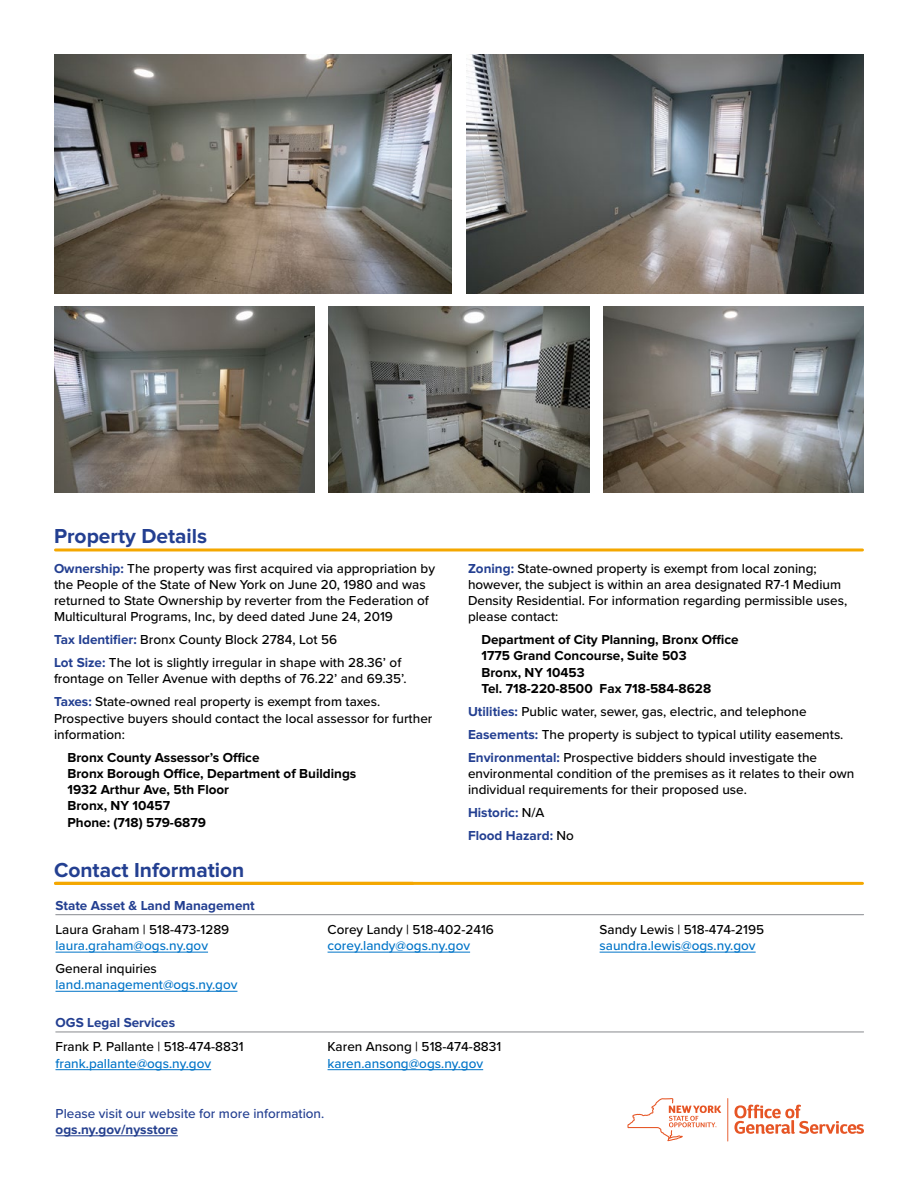
<style>
.page{position:relative;width:918px;height:1188px;background:#fff}
.page>*{position:absolute;margin:0;border:0;box-sizing:border-box;transform-origin:0 0}
.t1{font:700 21px "Proxima Nova";color:#233f91}
.t2{font:500 13.5px/16.2px "Proxima Nova";color:#000}
.t3{font:700 13.5px/16.2px "Proxima Nova";color:#000}
.t4{font:500 13.5px "Proxima Nova";color:#0074c8}
.t5{font:700 13.5px/23px "Proxima Nova";color:#233f91}
.t6{font:500 13.5px "Proxima Nova";color:#233f91}
.t7{font:700 13.5px "Proxima Nova";color:#25408f}
.s1{font-weight:700;color:#233f91}
.s2{font-weight:500;color:#000}
</style>
<div class="page">
<img style="left:54px;top:54px;width:398px;height:240px">
<img style="left:54px;top:307px;width:260px;height:186px">
<img style="left:466px;top:54px;width:398px;height:240px">
<img style="left:329px;top:307px;width:260px;height:186px">
<img style="left:604px;top:307px;width:260px;height:186px">
<hr style="left:56px;top:1032px;width:808px;height:1px;background:#878a8e">
<hr style="left:727px;top:1098px;width:1px;height:43px;background:#e65525">
<svg style="left:734px;top:1105px;width:130px;height:29px"></svg>
<svg style="left:627px;top:1098px;width:94px;height:43px"></svg>
<hr style="left:56px;top:882px;width:806px;height:3px;background:#f4a700">
<hr style="left:56px;top:952px;width:152px;height:1px;background:#0074c8">
<hr style="left:56px;top:991px;width:181px;height:1px;background:#0074c8">
<hr style="left:328px;top:952px;width:142px;height:1px;background:#0074c8">
<hr style="left:600px;top:952px;width:156px;height:1px;background:#0074c8">
<hr style="left:56px;top:1069px;width:155px;height:1px;background:#0074c8">
<hr style="left:328px;top:1069px;width:155px;height:1px;background:#0074c8">
<hr style="left:56px;top:1136px;width:122px;height:1px;background:#25408f">
<hr style="left:56px;top:914px;width:808px;height:1px;background:#878a8e">
<hr style="left:56px;top:548px;width:806px;height:3px;background:#f4a700">
<h1 class="t1" style="left:54px;top:524px;width:155px">Property Details</h1>
<p class="t2" style="left:54px;top:560px;width:383px"><span class="s1">Ownership:</span> The property was first acquired via appropriation by the People of the State of New York on June 20, 1980 and was returned to State Ownership by reverter from the Federation of Multicultural Programs, Inc, by deed dated June 24, 2019</p>
<p class="t2" style="left:54px;top:628px;width:349px;line-height:23px"><span class="s1">Tax Identifier:</span> Bronx County Block 2784, Lot 56<br><span class="s1">Lot Size:</span> The lot is slightly irregular in shape with 28.36’ of</p>
<p class="t2" style="left:54px;top:667px;width:354px;line-height:23px">frontage on Teller Avenue with depths of 76.22’ and 69.35’.<br><span class="s1">Taxes:</span> State-owned real property is exempt from taxes.</p>
<p class="t2" style="left:54px;top:709px;width:380px">Prospective buyers should contact the local assessor for further information:</p>
<p class="t3" style="left:68px;top:749px;width:290px">Bronx County Assessor’s Office<br>Bronx Borough Office, Department of Buildings<br>1932 Arthur Ave, 5th Floor<br>Bronx, NY 10457<br>Phone: (718) 579-6879</p>
<p class="t2" style="left:468px;top:560px;width:381px"><span class="s1">Zoning:</span> State-owned property is exempt from local zoning; however, the subject is within an area designated R7-1 Medium Density Residential. For information regarding permissible uses, please contact:</p>
<p class="t3" style="left:482px;top:632px;width:259px">Department of City Planning, Bronx Office<br>1775 Grand Concourse, Suite 503<br>Bronx, NY 10453<br>Tel. 718-220-8500 Fax 718-584-8628</p>
<p class="t2" style="left:468px;top:699px;width:377px;line-height:23px"><span class="s1">Utilities:</span> Public water, sewer, gas, electric, and telephone<br><span class="s1">Easements:</span> The property is subject to typical utility easements.<br><span class="s1">Environmental:</span> Prospective bidders should investigate the</p>
<p class="t2" style="left:468px;top:765px;width:388px">environmental condition of the premises as it relates to their own individual requirements for their proposed use.</p>
<p class="t5" style="left:468px;top:801px;width:107px">Historic: <span class="s2">N/A<br></span>Flood Hazard: <span class="s2">No</span></p>
<h1 class="t1" style="left:54px;top:858px;width:192px">Contact Information</h1>
<p class="t5" style="left:56px;top:895px;width:201px">State Asset &amp; Land Management</p>
<p class="t2" style="left:56px;top:921px;width:175px">Laura Graham | 518-473-1289</p>
<p class="t4" style="left:56px;top:936px;width:154px">laura.graham@ogs.ny.gov</p>
<p class="t2" style="left:56px;top:960px;width:103px">General inquiries</p>
<p class="t4" style="left:56px;top:975px;width:183px">land.management@ogs.ny.gov</p>
<p class="t5" style="left:56px;top:1012px;width:121px">OGS Legal Services</p>
<p class="t2" style="left:56px;top:1038px;width:190px">Frank P. Pallante | 518-474-8831</p>
<p class="t4" style="left:56px;top:1053px;width:157px">frank.pallante@ogs.ny.gov</p>
<p class="t2" style="left:328px;top:921px;width:168px">Corey Landy | 518-402-2416</p>
<p class="t4" style="left:328px;top:936px;width:144px">corey.landy@ogs.ny.gov</p>
<p class="t2" style="left:328px;top:1038px;width:175px">Karen Ansong | 518-474-8831</p>
<p class="t4" style="left:328px;top:1053px;width:157px">karen.ansong@ogs.ny.gov</p>
<p class="t6" style="left:56px;top:1103px;width:270px">Please visit our website for more information.</p>
<p class="t7" style="left:56px;top:1122px;width:124px">ogs.ny.gov/nysstore</p>
<p class="t2" style="left:600px;top:921px;width:166px">Sandy Lewis | 518-474-2195</p>
<p class="t4" style="left:600px;top:936px;width:158px">saundra.lewis@ogs.ny.gov</p>
</div>
